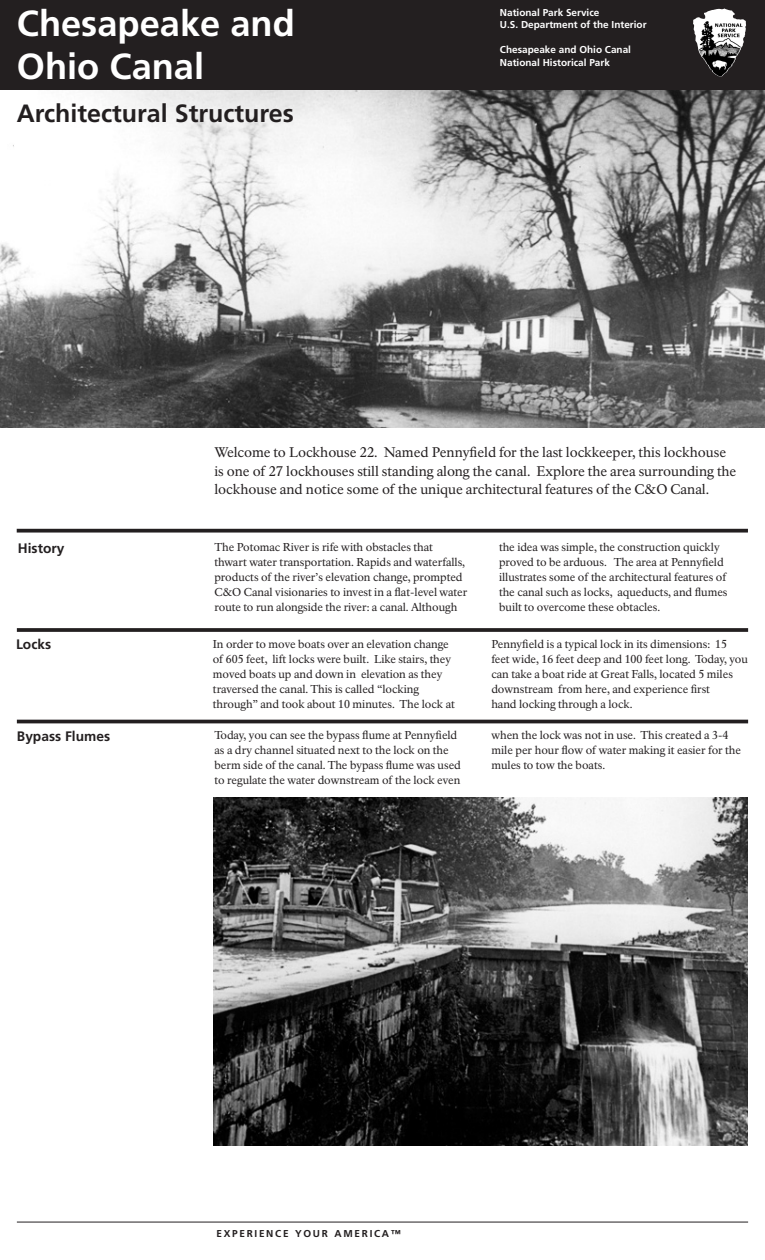
<style>
.page{position:relative;width:765px;height:1260px;background:#fff}
.page>*{position:absolute;margin:0;border:0;box-sizing:border-box;transform-origin:0 0}
.t1{font:700 36.25px "Frutiger LT Std";color:#fff}
.t2{font:700 25px "Frutiger LT Std";color:#231f20}
.t3{font:13.75px/18.8px "NPS Rawlinson OT";letter-spacing:-.005em;color:#231f20}
.t4{font:700 13.75px "Frutiger LT Std";color:#231f20}
.t5{font:11.25px/15px "NPS Rawlinson OT";letter-spacing:-.005em;color:#231f20}
.t6{font:700 10px "Frutiger LT Std";color:#fff}
.EXPERIENCE_YOUR_AME{font:700 10px "Frutiger LT Std";letter-spacing:.17em;color:#231f20}
</style>
<div class="page">
<img style="left:0;top:90px;width:765px;height:338px">
<hr style="left:17px;top:1222px;width:731px;height:1px;background:#231f20">
<div style="left:0;top:0;width:765px;height:90px;background:#231f20"></div>
<img style="left:693px;top:8px;width:36px;height:69px">
<svg style="left:17px;top:628px;width:731px;height:4px;background:#302c2d"></svg>
<svg style="left:17px;top:529px;width:731px;height:4px;background:#3c3839"></svg>
<hr style="left:17px;top:720px;width:731px;height:3px;background:#231f20">
<img style="left:214px;top:798px;width:534px;height:347px">
<p class="t1" style="left:17px;top:2px;width:280px">Chesapeake and</p>
<p class="t1" style="left:17px;top:45px;width:189px">Ohio Canal</p>
<p class="t2" style="left:17px;top:98px;width:278px">Architectural Structures</p>
<p class="t6" style="left:500px;top:7px;width:101px">National Park Service</p>
<p class="t6" style="left:500px;top:19px;width:148px">U.S. Department of the Interior</p>
<p class="t6" style="left:500px;top:44px;width:133px">Chesapeake and Ohio Canal</p>
<p class="t6" style="left:500px;top:57px;width:112px">National Historical Park</p>
<p class="t3" style="left:214px;top:443px;width:523px">Welcome to Lockhouse 22. Named Pennyfield for the last lockkeeper, this lockhouse is one of 27 lockhouses still standing along the canal. Explore the area surrounding the lockhouse and notice some of the unique architectural features of the C&amp;O Canal.</p>
<p class="t4" style="left:18px;top:540px;width:48px">History</p>
<p class="t5" style="left:214px;top:540px;width:220px">The Potomac River is rife with obstacles that</p>
<p class="t5" style="left:214px;top:555px;width:254px">thwart water transportation. Rapids and waterfalls, products of the river’s elevation change, prompted C&amp;O Canal visionaries to invest in a flat-level water route to run alongside the river: a canal. Although</p>
<p class="t4" style="left:16px;top:637px;width:37px">Locks</p>
<p class="t5" style="left:213px;top:636px;width:240px">In order to move boats over an elevation change of 605 feet, lift locks were built. Like stairs, they moved boats up and down in elevation as they</p>
<p class="t5" style="left:213px;top:681px;width:243px">traversed the canal. This is called “locking through” and took about 10 minutes. The lock at</p>
<p class="t5" style="left:499px;top:540px;width:226px">the idea was simple, the construction quickly proved to be arduous. The area at Pennyfield</p>
<p class="t5" style="left:499px;top:570px;width:229px">illustrates some of the architectural features of</p>
<p class="t5" style="left:499px;top:585px;width:230px">the canal such as locks, aqueducts, and flumes built to overcome these obtacles.</p>
<p class="t5" style="left:491px;top:636px;width:237px">Pennyfield is a typical lock in its dimensions: 15</p>
<p class="t5" style="left:491px;top:651px;width:258px">feet wide, 16 feet deep and 100 feet long. Today, you can take a boat ride at Great Falls, located 5 miles</p>
<p class="t5" style="left:491px;top:681px;width:220px">downstream from here, and experience first</p>
<p class="t5" style="left:491px;top:696px;width:143px">hand locking through a lock.</p>
<p class="t4" style="left:17px;top:728px;width:95px">Bypass Flumes</p>
<p class="t5" style="left:215px;top:728px;width:248px">Today, you can see the bypass flume at Pennyfield as a dry channel situated next to the lock on the berm side of the canal. The bypass flume was used to regulate the water downstream of the lock even</p>
<p class="t5" style="left:492px;top:728px;width:251px">when the lock was not in use. This created a 3-4 mile per hour flow of water making it easier for the mules to tow the boats.</p>
<p class="EXPERIENCE_YOUR_AME" style="left:217px;top:1227px;width:186px">EXPERIENCE YOUR AMERICA™</p>
</div>
